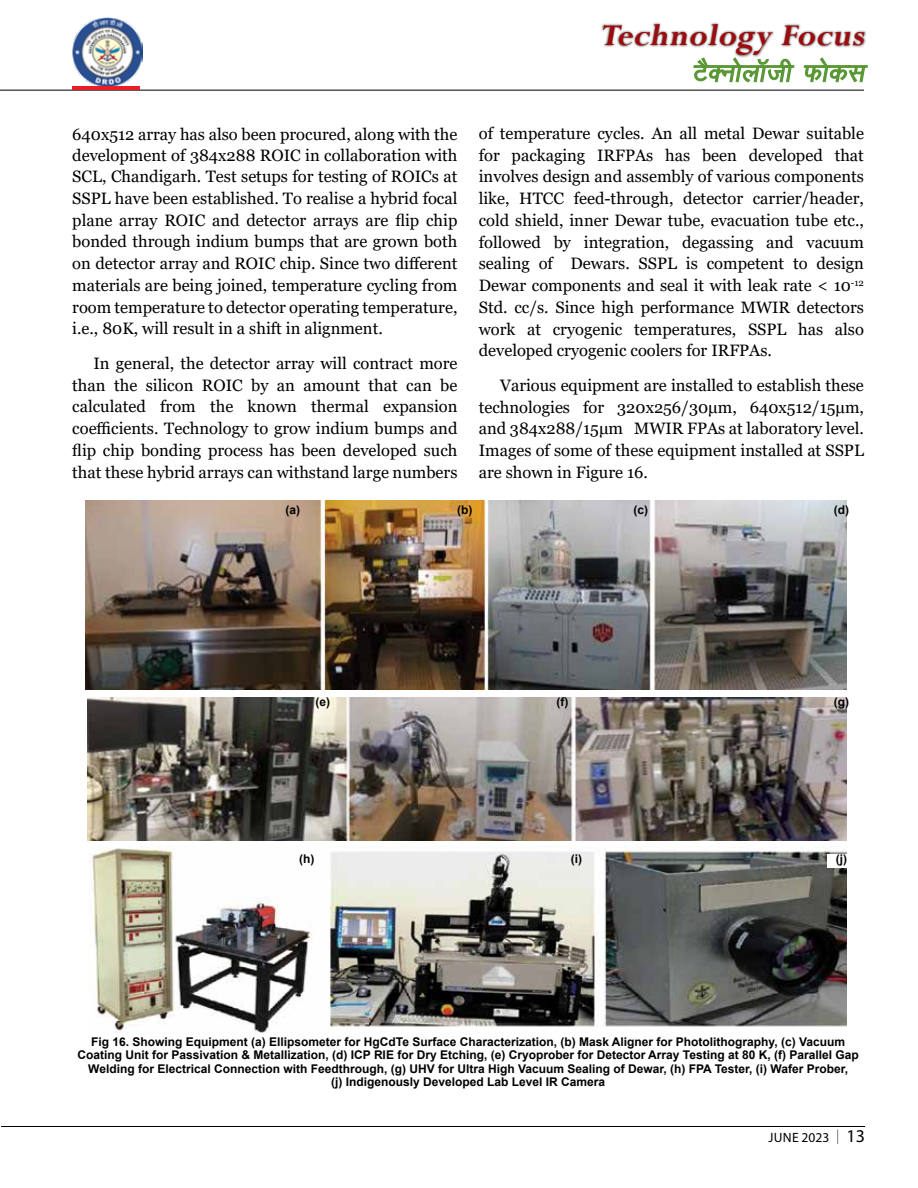
<style>
.page{position:relative;width:918px;height:1188px;background:#fff}
.page>*{position:absolute;margin:0;border:0;box-sizing:border-box;transform-origin:0 0}
.t1{font:italic 700 33.6px "Perpetua";color:#9e0b0f}
.t2{font:16.5px/21.8px "Georgia";color:#000;text-align:justify}
.t3{font:13.5px "Myriad Pro";letter-spacing:.01em;color:#000}
.t4{font:700 12px/13.5px "Arial";color:#000;text-align:center}
.s1{font-size:18px}
</style>
<div class="page">
<svg style="left:692px;top:58px;width:103px;height:32px"></svg>
<svg style="left:803px;top:58px;width:65px;height:32px"></svg>
<div style="left:600px;top:22px;width:267px;height:36px;background:#000;opacity:.75"></div>
<hr style="left:0;top:90px;width:864px;height:1px;background:#000">
<img style="left:73px;top:17px;width:69px;height:69px">
<hr style="left:72px;top:86px;width:68px;height:4px;background:#ed1d24">
<hr style="left:1px;top:1126px;width:864px;height:1px;background:#000">
<svg style="left:837px;top:1129px;width:1px;height:15px"></svg>
<img style="left:85px;top:500px;width:762px;height:189px">
<img style="left:87px;top:697px;width:760px;height:143px">
<img style="left:89px;top:847px;width:758px;height:186px">
<div style="left:827px;top:854px;width:28px;height:13px;background:#fff"></div>
<h1 class="t1" style="left:600px;top:14px;width:273px">Technology Focus</h1>
<p class="t2" style="left:72px;top:124px;width:387px">640x512 array has also been procured, along with the development of 384x288 ROIC in collaboration with SCL, Chandigarh. Test setups for testing of ROICs at SSPL have been established. To realise a hybrid focal plane array ROIC and detector arrays are flip chip bonded through indium bumps that are grown both on detector array and ROIC chip. Since two different materials are being joined, temperature cycling from room temperature to detector operating temperature, i.e., 80K, will result in a shift in alignment.</p>
<p class="t2" style="left:72px;top:353px;width:387px;text-indent:21px">In general, the detector array will contract more than the silicon ROIC by an amount that can be calculated from the known thermal expansion coefficients. Technology to grow indium bumps and flip chip bonding process has been developed such that these hybrid arrays can withstand large numbers</p>
<p class="t2" style="left:479px;top:123px;width:387px">of temperature cycles. An all metal Dewar suitable for packaging IRFPAs has been developed that involves design and assembly of various components like, HTCC feed-through, detector carrier/header, cold shield, inner Dewar tube, evacuation tube etc., followed by integration, degassing and vacuum sealing of Dewars. SSPL is competent to design Dewar components and seal it with leak rate &lt; 10<sup>-12<br></sup>Std. cc/s. Since high performance MWIR detectors work at cryogenic temperatures, SSPL has also developed cryogenic coolers for IRFPAs.</p>
<p class="t2" style="left:479px;top:375px;width:387px;text-indent:21px">Various equipment are installed to establish these technologies for 320x256/30μm, 640x512/15μm, and 384x288/15μm MWIR FPAs at laboratory level.<br>Images of some of these equipment installed at SSPL are shown in Figure 16.</p>
<p class="t4" style="left:286px;top:503px;width:16px">(a)</p>
<p class="t4" style="left:315px;top:695px;width:16px">(e)</p>
<p class="t4" style="left:457px;top:503px;width:17px">(b)</p>
<p class="t4" style="left:633px;top:503px;width:16px">(c)</p>
<p class="t4" style="left:834px;top:503px;width:17px">(d)</p>
<p class="t4" style="left:557px;top:695px;width:13px">(f)</p>
<p class="t4" style="left:834px;top:695px;width:17px">(g)</p>
<p class="t4" style="left:299px;top:852px;width:17px">(h)</p>
<p class="t4" style="left:571px;top:852px;width:13px">(i)</p>
<p class="t4" style="left:836px;top:852px;width:13px">(j)</p>
<p class="t4" style="left:78px;top:1035px;width:783px">Fig 16. Showing Equipment (a) Ellipsometer for HgCdTe Surface Characterization, (b) Mask Aligner for Photolithography, (c) Vacuum Coating Unit for Passivation &amp; Metallization, (d) ICP RIE for Dry Etching, (e) Cryoprober for Detector Array Testing at 80 K, (f) Parallel Gap Welding for Electrical Connection with Feedthrough, (g) UHV for Ultra High Vacuum Sealing of Dewar, (h) FPA Tester, (i) Wafer Prober,<br>(j) Indigenously Developed Lab Level IR Camera</p>
<p class="t3" style="left:769px;top:1129px;width:98px">JUNE 2023 <span class="s1">13</span></p>
</div>
